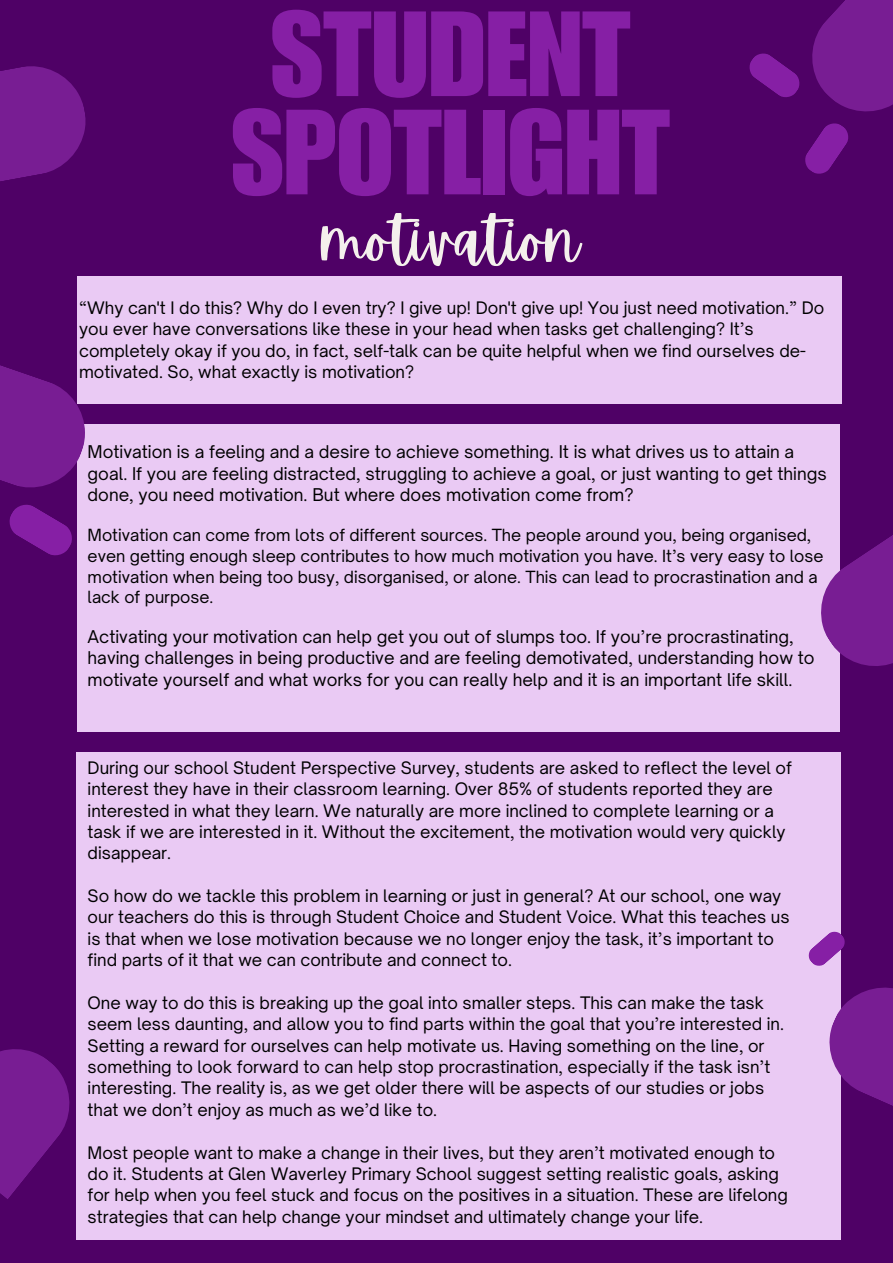
<style>
.page{position:relative;width:893px;height:1263px;background:#4f0166}
.page>*{position:absolute;margin:0;border:0;box-sizing:border-box;transform-origin:0 0}
.t1{font:118.5px/98.2px "Impact LT Std";color:#861fa5;text-align:center}
.t2{font:61.43px "Apricots";color:#f4f0ec}
.t3{font:16.8px/21.4px "Open Sauce One";color:#000}
.t4{font:16.5px/21.4px "Open Sauce One";color:#000}
.t5{font:16.05px/20.9px "Open Sauce One";color:#000}
</style>
<div class="page">
<div style="left:76px;top:753px;width:764px;height:487px;background:#eacaf4"></div>
<div style="left:77px;top:424px;width:762px;height:308px;background:#eacaf4"></div>
<svg style="left:0;top:1049px;width:70px;height:150px"></svg>
<svg style="left:821px;top:522px;width:72px;height:148px"></svg>
<svg style="left:829px;top:983px;width:64px;height:142px"></svg>
<svg style="left:0;top:365px;width:85px;height:123px"></svg>
<svg style="left:9px;top:504px;width:63px;height:52px"></svg>
<svg style="left:808px;top:930px;width:37px;height:37px"></svg>
<div style="left:77px;top:276px;width:764px;height:127px;background:#eacaf4"></div>
<svg style="left:812px;top:0;width:81px;height:112px"></svg>
<svg style="left:0;top:66px;width:86px;height:115px"></svg>
<svg style="left:805px;top:123px;width:43px;height:51px"></svg>
<svg style="left:749px;top:53px;width:51px;height:44px"></svg>
<p class="t1" style="left:231px;top:22px;width:440px">STUDENT<br>SPOTLIGHT</p>
<p class="t2" style="left:322px;top:204px;width:259px">motivation</p>
<p class="t4" style="left:79px;top:297px;width:746px">“Why can't I do this? Why do I even try? I give up! Don't give up! You just need motivation.” Do you ever have conversations like these in your head when tasks get challenging? It’s completely okay if you do, in fact, self-talk can be quite helpful when we find ourselves de&shy;motivated. So, what exactly is motivation?</p>
<p class="t3" style="left:88px;top:441px;width:741px">Motivation is a feeling and a desire to achieve something. It is what drives us to attain a goal. If you are feeling distracted, struggling to achieve a goal, or just wanting to get things done, you need motivation. But where does motivation come from?</p>
<p class="t5" style="left:88px;top:524px;width:737px">Motivation can come from lots of different sources. The people around you, being organised, even getting enough sleep contributes to how much motivation you have. It’s very easy to lose motivation when being too busy, disorganised, or alone. This can lead to procrastination and a lack of purpose.</p>
<p class="t3" style="left:88px;top:626px;width:728px">Activating your motivation can help get you out of slumps too. If you’re procrastinating, having challenges in being productive and are feeling demotivated, understanding how to motivate yourself and what works for you can really help and it is an important life skill.</p>
<h1 class="t4" style="left:88px;top:757px;width:706px">During our school Student Perspective Survey, students are asked to reflect the level of interest they have in their classroom learning. Over 85% of students reported they are interested in what they learn. We naturally are more inclined to complete learning or a task if we are interested in it. Without the excitement, the motivation would very quickly disappear.</h1>
<h2 class="t4" style="left:88px;top:885px;width:703px">So how do we tackle this problem in learning or just in general? At our school, one way our teachers do this is through Student Choice and Student Voice. What this teaches us is that when we lose motivation because we no longer enjoy the task, it’s important to find parts of it that we can contribute and connect to.</h2>
<p class="t4" style="left:88px;top:992px;width:698px">One way to do this is breaking up the goal into smaller steps. This can make the task seem less daunting, and allow you to find parts within the goal that you’re interested in.<br>Setting a reward for ourselves can help motivate us. Having something on the line, or something to look forward to can help stop procrastination, especially if the task isn’t interesting. The reality is, as we get older there will be aspects of our studies or jobs that we don’t enjoy as much as we’d like to.</p>
<p class="t4" style="left:88px;top:1141px;width:702px">Most people want to make a change in their lives, but they aren’t motivated enough to do it. Students at Glen Waverley Primary School suggest setting realistic goals, asking for help when you feel stuck and focus on the positives in a situation. These are lifelong strategies that can help change your mindset and ultimately change your life.</p>
</div>
